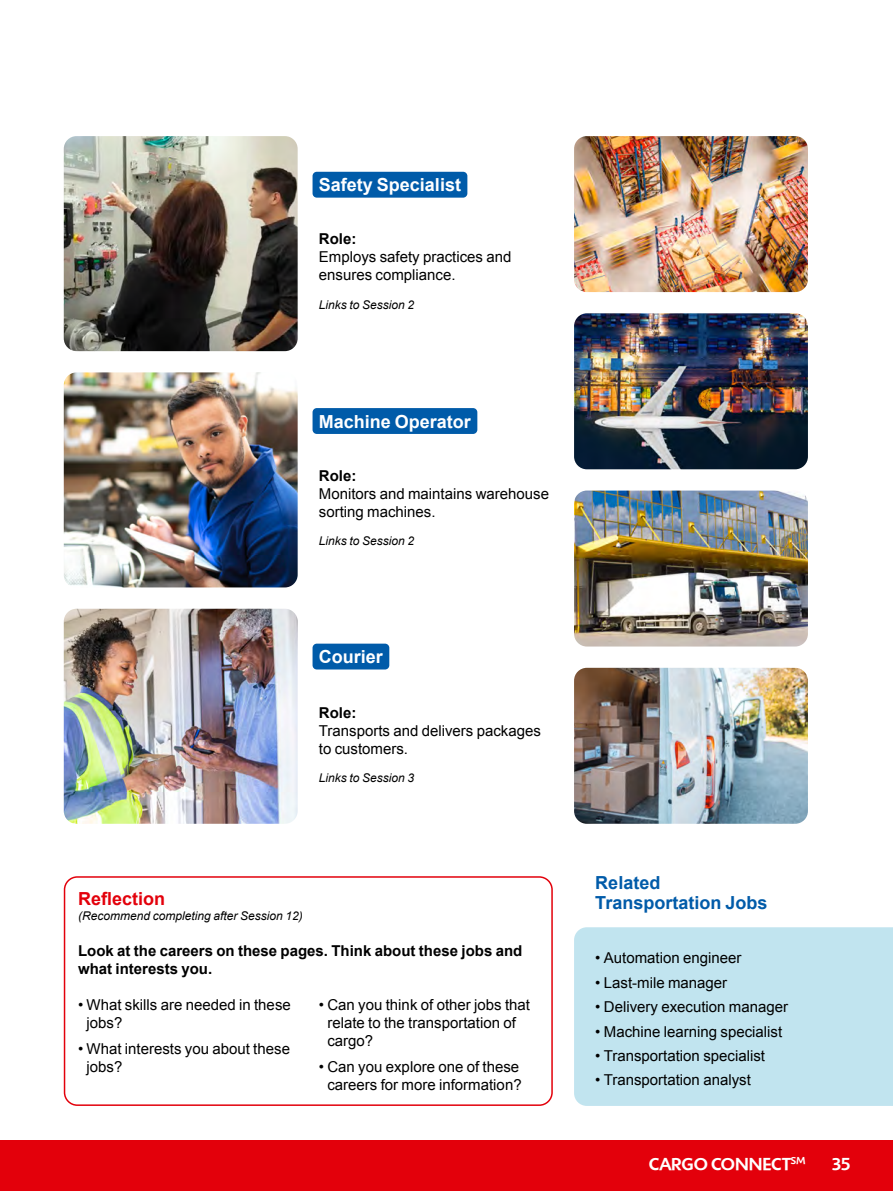
<style>
.page{position:relative;width:893px;height:1191px;background:#fff}
.page>*{position:absolute;margin:0;border:0;box-sizing:border-box;transform-origin:0 0}
.t1{font:700 18px "Arial";color:#fff}
.t2{font:700 18px/19.5px "Arial";color:#005ba9}
.t3{font:500 18px "Shinn RR";color:#fff}
.t4{font:700 18px "Arial";color:#e3000b}
.t5{font:15px/18px "Arial";color:#000}
.t6{font:700 15px/18px "Arial";color:#000}
.t7{font:italic 12px "Arial";color:#000}
</style>
<div class="page">
<div style="left:0;top:1140px;width:893px;height:51px;background:#e3000b"></div>
<div style="left:64px;top:876px;width:489px;height:230px;border:2px solid #e3000b;border-radius:13px"></div>
<div style="left:574px;top:927px;width:319px;height:179px;background:#c1e4ef"></div>
<div style="left:313px;top:172px;width:154px;height:26px;background:#005ba9;border-radius:4px"></div>
<div style="left:313px;top:408px;width:164px;height:26px;background:#005ba9;border-radius:4px"></div>
<div style="left:313px;top:643px;width:76px;height:26px;background:#005ba9;border-radius:4px"></div>
<img style="left:574px;top:136px;width:234px;height:156px">
<img style="left:574px;top:313px;width:234px;height:156px">
<img style="left:574px;top:490px;width:234px;height:156px">
<img style="left:574px;top:668px;width:234px;height:155px">
<img style="left:64px;top:136px;width:234px;height:215px">
<img style="left:64px;top:372px;width:234px;height:215px">
<img style="left:64px;top:609px;width:234px;height:214px">
<p class="t1" style="left:319px;top:173px;width:144px">Safety Specialist</p>
<p class="t6" style="left:319px;top:230px;width:39px">Role:</p>
<p class="t5" style="left:319px;top:248px;width:194px">Employs safety practices and ensures compliance.</p>
<p class="t7" style="left:319px;top:297px;width:97px">Links to Session 2</p>
<p class="t1" style="left:319px;top:409px;width:154px">Machine Operator</p>
<p class="t6" style="left:319px;top:467px;width:39px">Role:</p>
<p class="t5" style="left:319px;top:484px;width:232px">Monitors and maintains warehouse sorting machines.</p>
<p class="t7" style="left:319px;top:533px;width:97px">Links to Session 2</p>
<p class="t1" style="left:319px;top:645px;width:66px">Courier</p>
<p class="t6" style="left:319px;top:704px;width:39px">Role:</p>
<p class="t5" style="left:319px;top:721px;width:224px">Transports and delivers packages to customers.</p>
<p class="t7" style="left:319px;top:770px;width:97px">Links to Session 3</p>
<p class="t4" style="left:78px;top:887px;width:89px">Reflection</p>
<p class="t7" style="left:78px;top:907px;width:226px">(Recommend completing after Session 12)</p>
<p class="t6" style="left:78px;top:941px;width:446px">Look at the careers on these pages. Think about these jobs and what interests you.</p>
<p class="t5" style="left:87px;top:995px;width:206px;text-indent:-9px">• What skills are needed in these jobs?</p>
<p class="t5" style="left:87px;top:1040px;width:205px;text-indent:-9px">• What interests you about these jobs?</p>
<p class="t5" style="left:327px;top:995px;width:204px;text-indent:-9px">• Can you think of other jobs that relate to the transportation of cargo?</p>
<p class="t5" style="left:319px;top:1058px;width:204px;text-align:center">• Can you explore one of these careers for more information?</p>
<p class="t2" style="left:595px;top:874px;width:174px">Related<br>Transportation Jobs</p>
<p class="t5" style="left:595px;top:949px;width:148px">• Automation engineer</p>
<p class="t5" style="left:595px;top:973px;width:133px">• Last-mile manager</p>
<p class="t5" style="left:595px;top:998px;width:194px">• Delivery execution manager</p>
<p class="t5" style="left:595px;top:1022px;width:188px">• Machine learning specialist</p>
<p class="t5" style="left:595px;top:1046px;width:171px">• Transportation specialist</p>
<p class="t5" style="left:595px;top:1071px;width:157px">• Transportation analyst</p>
<p class="t3" style="left:649px;top:1152px;width:158px">CARGO CONNECT<sup>SM</sup></p>
<p class="t3" style="left:832px;top:1152px;width:20px">35</p>
</div>
